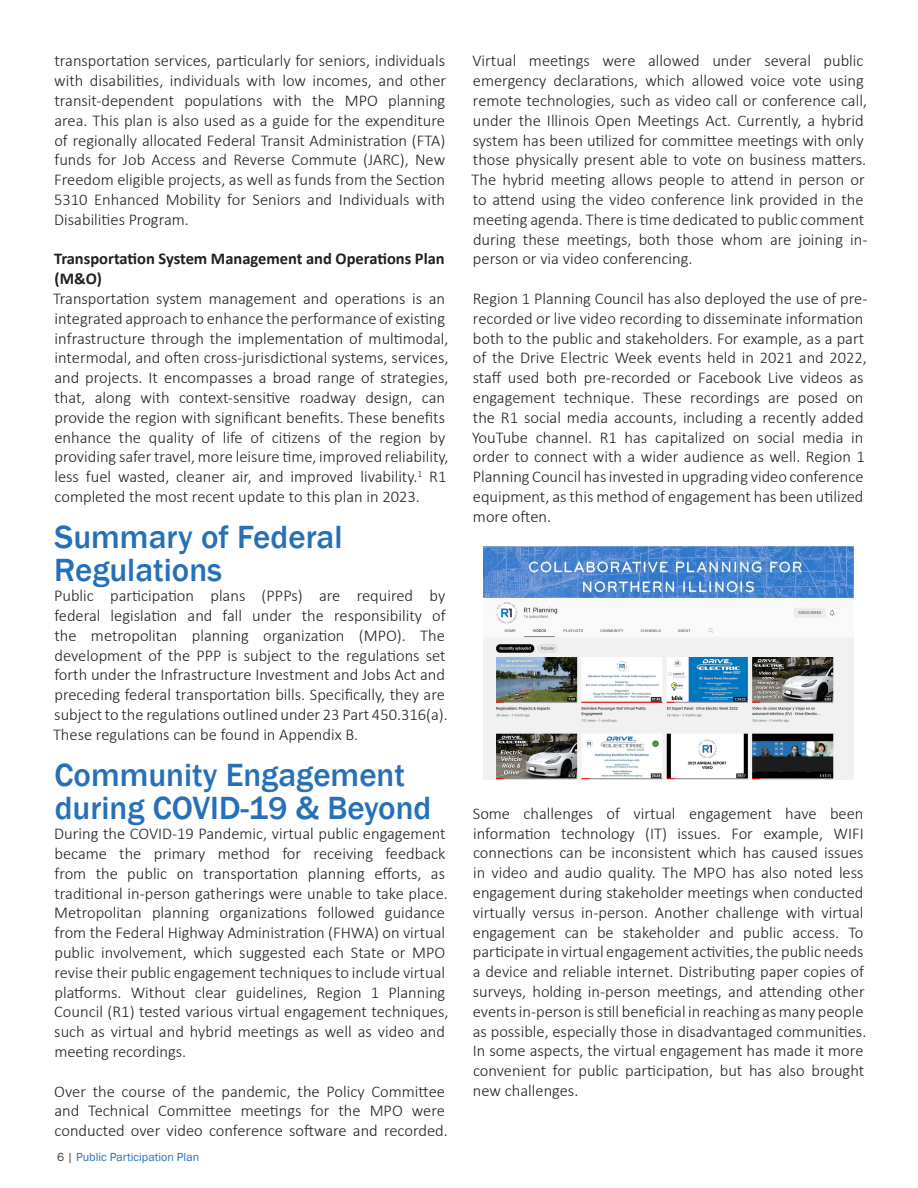
<style>
.page{position:relative;width:918px;height:1188px;background:#fff}
.page>*{position:absolute;margin:0;border:0;box-sizing:border-box;transform-origin:0 0}
.Heading_1{font:500 33px/33px "Franklin Gothic";color:#2570b7}
.t1{font:300 16.5px/19.8px "Calibri";color:#231f20}
.t2{font:700 16.5px/19.8px "Calibri";color:#231f20}
.t3{font:12px "Franklin Gothic";color:#2570b7}
.s1{color:#433b39}
</style>
<div class="page">
<img style="left:483px;top:547px;width:370px;height:233px">
<p class="t1" style="left:54px;top:51px;width:394px;text-align:justify">transportation services, particularly for seniors, individuals with disabilities, individuals with low incomes, and other transit-dependent populations with the MPO planning area. This plan is also used as a guide for the expenditure of regionally allocated Federal Transit Administration (FTA) funds for Job Access and Reverse Commute (JARC), New Freedom eligible projects, as well as funds from the Section 5310 Enhanced Mobility for Seniors and Individuals with Disabilities Program.</p>
<p class="t2" style="left:54px;top:249px;width:392px">Transportation System Management and Operations Plan (M&amp;O)</p>
<p class="t1" style="left:53px;top:288px;width:397px">Transportation system management and operations is an integrated approach to enhance the performance of existing infrastructure through the implementation of multimodal, intermodal, and often cross-jurisdictional systems, services, and projects. It encompasses a broad range of strategies, that, along with context-sensitive roadway design, can provide the region with significant benefits. These benefits enhance the quality of life of citizens of the region by providing safer travel, more leisure time, improved reliability, less fuel wasted, cleaner air, and improved livability.<sup>1</sup> R1 completed the most recent update to this plan in 2023.</p>
<p class="Heading_1" style="left:54px;top:521px;width:290px">Summary of Federal<br>Regulations</p>
<p class="t1" style="left:53px;top:586px;width:396px">Public participation plans (PPPs) are required by federal legislation and fall under the responsibility of the metropolitan planning organization (MPO). The development of the PPP is subject to the regulations set forth under the Infrastructure Investment and Jobs Act and preceding federal transportation bills. Specifically, they are subject to the regulations outlined under 23 Part 450.316(a).<br>These regulations can be found in Appendix B.</p>
<p class="Heading_1" style="left:54px;top:759px;width:378px">Community Engagement during COVID-19 &amp; Beyond</p>
<p class="t1" style="left:54px;top:824px;width:396px">During the COVID-19 Pandemic, virtual public engagement became the primary method for receiving feedback from the public on transportation planning efforts, as traditional in-person gatherings were unable to take place.<br>Metropolitan planning organizations followed guidance from the Federal Highway Administration (FHWA) on virtual public involvement, which suggested each State or MPO revise their public engagement techniques to include virtual platforms. Without clear guidelines, Region 1 Planning Council (R1) tested various virtual engagement techniques, such as virtual and hybrid meetings as well as video and meeting recordings.</p>
<p class="t1" style="left:54px;top:1081px;width:395px">Over the course of the pandemic, the Policy Committee and Technical Committee meetings for the MPO were conducted over video conference software and recorded.</p>
<p class="t3" style="left:57px;top:1150px;width:144px"><span class="s1">6 |</span> Public Participation Plan</p>
<p class="t1" style="left:472px;top:51px;width:397px">Virtual meetings were allowed under several public emergency declarations, which allowed voice vote using remote technologies, such as video call or conference call, under the Illinois Open Meetings Act. Currently, a hybrid system has been utilized for committee meetings with only those physically present able to vote on business matters.<br>The hybrid meeting allows people to attend in person or to attend using the video conference link provided in the meeting agenda. There is time dedicated to public comment during these meetings, both those whom are joining in&shy;person or via video conferencing.</p>
<p class="t1" style="left:472px;top:288px;width:397px">Region 1 Planning Council has also deployed the use of pre&shy;recorded or live video recording to disseminate information both to the public and stakeholders. For example, as a part of the Drive Electric Week events held in 2021 and 2022, staff used both pre-recorded or Facebook Live videos as engagement technique. These recordings are posed on the R1 social media accounts, including a recently added YouTube channel. R1 has capitalized on social media in order to connect with a wider audience as well. Region 1<br>Planning Council has invested in upgrading video conference equipment, as this method of engagement has been utilized more often.</p>
<p class="t1" style="left:473px;top:803px;width:395px">Some challenges of virtual engagement have been information technology (IT) issues. For example, WIFI connections can be inconsistent which has caused issues in video and audio quality. The MPO has also noted less engagement during stakeholder meetings when conducted virtually versus in-person. Another challenge with virtual engagement can be stakeholder and public access. To participate in virtual engagement activities, the public needs a device and reliable internet. Distributing paper copies of surveys, holding in-person meetings, and attending other events in-person is still beneficial in reaching as many people as possible, especially those in disadvantaged communities.<br>In some aspects, the virtual engagement has made it more convenient for public participation, but has also brought new challenges.</p>
</div>
